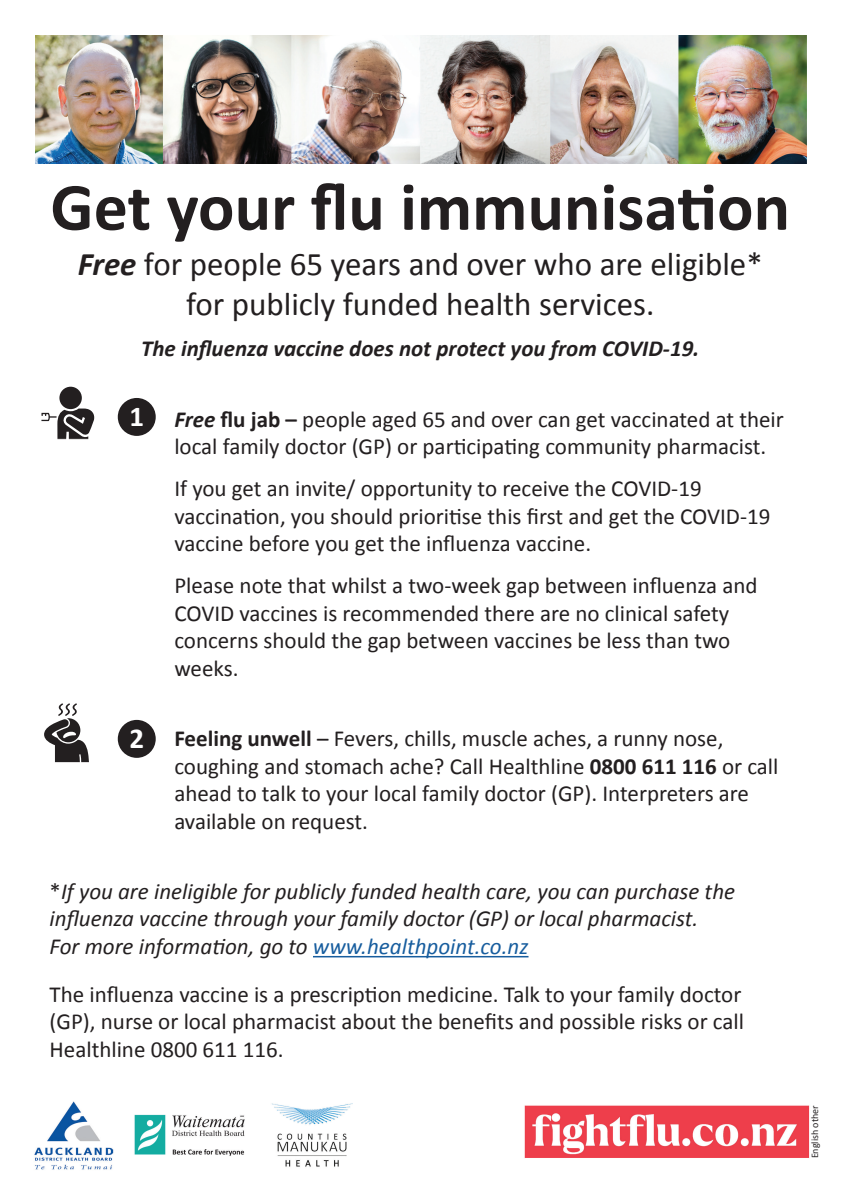
<style>
.page{position:relative;width:842px;height:1191px;background:#fff}
.page>*{position:absolute;margin:0;border:0;box-sizing:border-box;transform-origin:0 0}
.t1{font:700 68px "Calibri";color:#231f20}
.t2{font:33px/39.6px "Calibri";color:#231f20;text-align:center}
.t3{font:700 28.9px "Calibri";color:#fff}
.t4{font:23px/27.6px "Calibri";color:#231f20}
.t5{font:italic 23px/27.6px "Calibri";color:#231f20}
.t6{font:italic 700 23px "Calibri";color:#231f20}
.t7{font:10px "Calibri";color:#231f20}
.s1{font-weight:700;font-style:italic}
.s2{font-weight:700}
.s3{font-style:normal}
.s4{color:#175d9e}
</style>
<div class="page">
<img style="left:36px;top:35px;width:771px;height:129px">
<img style="left:34px;top:1101px;width:776px;height:69px">
<hr style="left:313px;top:956px;width:215px;height:1px;background:#175d9e">
<svg style="left:42px;top:408px;width:53px;height:29px"></svg>
<div style="left:59px;top:387px;width:23px;height:22px;background:#231f20;border-radius:50%"></div>
<div style="left:40px;top:377px;width:57px;height:62px;border:1px solid #fff"></div>
<svg style="left:44px;top:703px;width:45px;height:57px"></svg>
<div style="left:40px;top:700px;width:51px;height:62px;border:1px solid #fff"></div>
<div style="left:118px;top:720px;width:38px;height:38px;background:#231f20;border-radius:50%"></div>
<div style="left:118px;top:398px;width:38px;height:38px;background:#231f20;border-radius:50%"></div>
<h1 class="t1" style="left:50px;top:164px;width:741px">Get your flu immunisation</h1>
<h2 class="t2" style="left:78px;top:244px;width:687px"><span class="s1">Free</span> for people 65 years and over who are eligible* for publicly funded health services.</h2>
<p class="t6" style="left:141px;top:334px;width:560px">The influenza vaccine does not protect you from COVID-19.</p>
<p class="t3" style="left:130px;top:398px;width:16px">1</p>
<p class="t3" style="left:130px;top:720px;width:16px">2</p>
<p class="t4" style="left:174px;top:405px;width:611px"><span class="s1">Free</span> <span class="s2">flu jab –</span> people aged 65 and over can get vaccinated at their local family doctor (GP) or participating community pharmacist.</p>
<p class="t4" style="left:174px;top:474px;width:598px">If you get an invite/ opportunity to receive the COVID-19 vaccination, you should prioritise this first and get the COVID-19 vaccine before you get the influenza vaccine.</p>
<p class="t4" style="left:174px;top:571px;width:585px">Please note that whilst a two-week gap between influenza and COVID vaccines is recommended there are no clinical safety concerns should the gap between vaccines be less than two weeks.</p>
<p class="t4" style="left:174px;top:724px;width:606px"><span class="s2">Feeling unwell</span> – Fevers, chills, muscle aches, a runny nose, coughing and stomach ache? Call Healthline <span class="s2">0800 611 116</span> or call ahead to talk to your local family doctor (GP). Interpreters are available on request.</p>
<p class="t5" style="left:50px;top:876px;width:687px"><span class="s3">*</span>If you are ineligible for publicly funded health care, you can purchase the influenza vaccine through your family doctor (GP) or local pharmacist.<br>For more information, go to <span class="s4">www.healthpoint.co.nz</span></p>
<p class="t4" style="left:50px;top:980px;width:696px;text-align:justify">The influenza vaccine is a prescription medicine. Talk to your family doctor (GP), nurse or local pharmacist about the benefits and possible risks or call Healthline 0800 611 116.</p>
<p class="t7" style="left:809px;top:1158px;width:55px;rotate:-90deg">English other</p>
</div>
